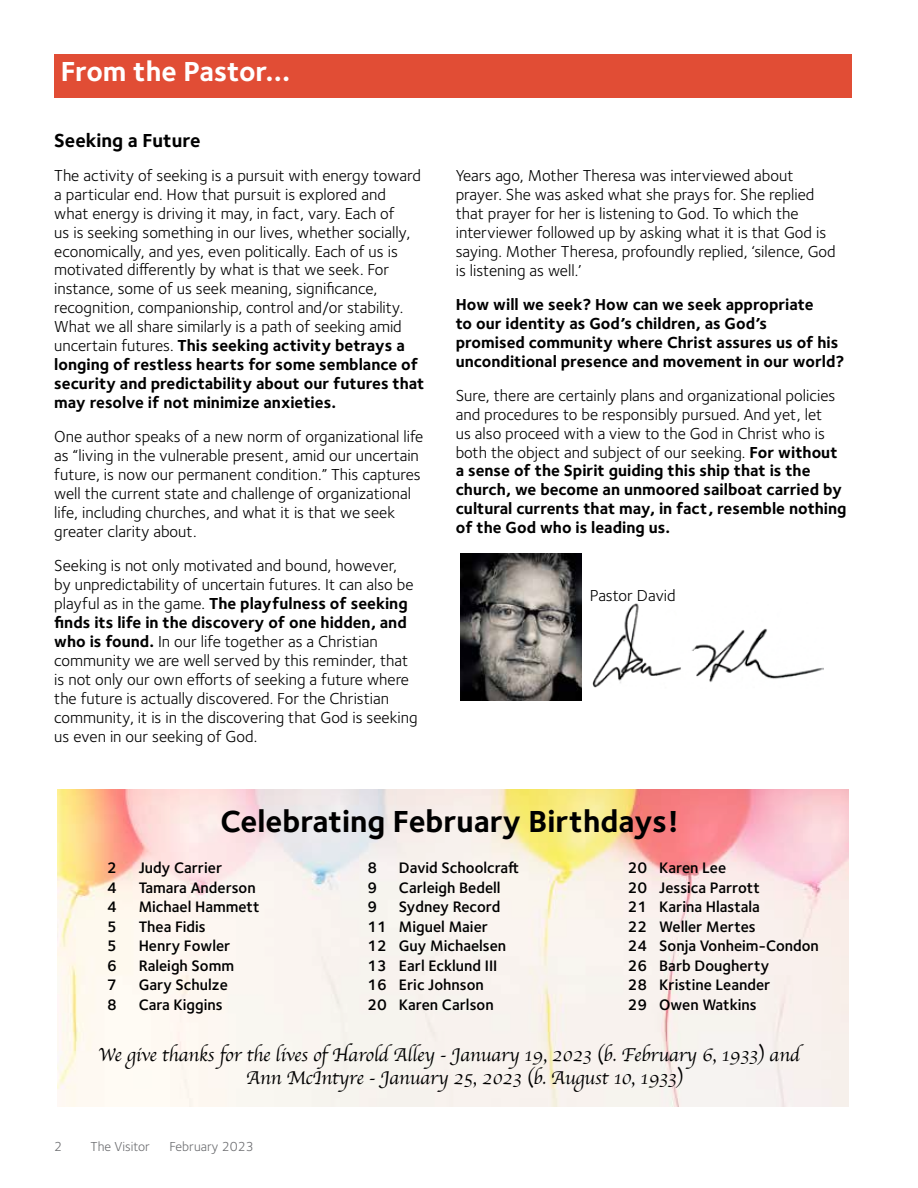
<style>
.page{position:relative;width:918px;height:1188px;background:#fff}
.page>*{position:absolute;margin:0;border:0;box-sizing:border-box;transform-origin:0 0}
.t1{font:700 31.5px "Foundry Sterling";color:#000}
.t2{font:700 28.5px "Foundry Sterling";color:#fff}
.t3{font:19.5px/23.4px "Apple Chancery";letter-spacing:-.01em;color:#000}
.t4{font:700 19.5px "Foundry Sterling";color:#000}
.t5{font:16.5px/18.9px "Foundry Sterling";color:#000}
.t6{font:700 16.5px/18.9px "Foundry Sterling";color:#000}
.t7{font:600 15.75px/19.5px "Foundry Sterling";color:#000}
.t8{font:13.5px "Foundry Sterling";color:#6d6e71}
.s1{font-weight:700}
</style>
<div class="page">
<img style="left:593px;top:603px;width:230px;height:85px">
<div style="left:54px;top:54px;width:797px;height:43px;background:#e14d35"></div>
<img style="left:460px;top:553px;width:122px;height:148px">
<img style="left:57px;top:789px;width:791px;height:318px">
<h2 class="t2" style="left:61px;top:55px;width:231px">From the Pastor...</h2>
<p class="t4" style="left:54px;top:128px;width:148px">Seeking a Future</p>
<p class="t5" style="left:54px;top:166px;width:372px">The activity of seeking is a pursuit with energy toward a particular end. How that pursuit is explored and<br>what energy is driving it may, in fact, vary. Each of<br>us is seeking something in our lives, whether socially, economically, and yes, even politically. Each of us is motivated differently by what is that we seek. For instance, some of us seek meaning, significance, recognition, companionship, control and/or stability.<br>What we all share similarly is a path of seeking amid uncertain futures. <span class="s1">This seeking activity betrays a longing of restless hearts for some semblance of security and predictability about our futures that may resolve if not minimize anxieties.</span></p>
<p class="t5" style="left:54px;top:427px;width:371px">One author speaks of a new norm of organizational life as “living in the vulnerable present, amid our uncertain future, is now our permanent condition.” This captures well the current state and challenge of organizational life, including churches, and what it is that we seek greater clarity about.</p>
<p class="t5" style="left:54px;top:556px;width:365px">Seeking is not only motivated and bound, however, by unpredictability of uncertain futures. It can also be playful as in the game. <span class="s1">The playfulness of seeking finds its life in the discovery of one hidden, and who is found.</span> In our life together as a Christian community we are well served by this reminder, that is not only our own efforts of seeking a future where the future is actually discovered. For the Christian community, it is in the discovering that God is seeking us even in our seeking of God.</p>
<p class="t5" style="left:456px;top:166px;width:382px">Years ago, Mother Theresa was interviewed about prayer. She was asked what she prays for. She replied that prayer for her is listening to God. To which the interviewer followed up by asking what it is that God is saying. Mother Theresa, profoundly replied, ‘silence, God is listening as well.’</p>
<p class="t6" style="left:456px;top:295px;width:390px">How will we seek? How can we seek appropriate<br>to our identity as God’s children, as God’s<br>promised community where Christ assures us of his unconditional presence and movement in our world?</p>
<p class="t5" style="left:456px;top:386px;width:392px">Sure, there are certainly plans and organizational policies and procedures to be responsibly pursued. And yet, let<br>us also proceed with a view to the God in Christ who is both the object and subject of our seeking. <span class="s1">For without a sense of the Spirit guiding this ship that is the church, we become an unmoored sailboat carried by cultural currents that may, in fact, resemble nothing of the God who is leading us.</span></p>
<p class="t5" style="left:590px;top:587px;width:87px">Pastor David</p>
<h1 class="t1" style="left:220px;top:803px;width:461px">Celebrating February Birthdays!</h1>
<p class="t7" style="left:367px;top:859px;width:11px">8</p>
<p class="t7" style="left:399px;top:859px;width:122px">David Schoolcraft</p>
<p class="t7" style="left:367px;top:878px;width:11px">9</p>
<p class="t7" style="left:399px;top:878px;width:103px">Carleigh Bedell</p>
<p class="t7" style="left:367px;top:898px;width:11px">9</p>
<p class="t7" style="left:107px;top:859px;width:11px">2</p>
<p class="t7" style="left:139px;top:859px;width:85px">Judy Carrier</p>
<p class="t7" style="left:107px;top:878px;width:11px">4</p>
<p class="t7" style="left:139px;top:878px;width:119px">Tamara Anderson</p>
<p class="t7" style="left:107px;top:898px;width:11px">4</p>
<p class="t7" style="left:139px;top:898px;width:122px">Michael Hammett</p>
<p class="t7" style="left:107px;top:917px;width:11px">5</p>
<p class="t7" style="left:139px;top:917px;width:69px">Thea Fidis</p>
<p class="t7" style="left:107px;top:937px;width:11px">5</p>
<p class="t7" style="left:139px;top:937px;width:93px">Henry Fowler</p>
<p class="t7" style="left:107px;top:956px;width:11px">6</p>
<p class="t7" style="left:139px;top:956px;width:97px">Raleigh Somm</p>
<p class="t7" style="left:107px;top:976px;width:11px">7</p>
<p class="t7" style="left:139px;top:976px;width:91px">Gary Schulze</p>
<p class="t7" style="left:107px;top:995px;width:11px">8</p>
<p class="t7" style="left:139px;top:995px;width:85px">Cara Kiggins</p>
<p class="t7" style="left:628px;top:859px;width:193px">20 Karen Lee<br>20 Jessica Parrott<br>21 Karina Hlastala<br>22 Weller Mertes<br>24 Sonja Vonheim-Condon<br>26 Barb Dougherty<br>28 Kristine Leander<br>29 Owen Watkins</p>
<p class="t3" style="left:246px;top:1043px;width:555px;text-indent:-148px">We give thanks for the lives of Harold Alley - January 19, 2023 (b. February 6, 1933) and<br>Ann McIntyre - January 25, 2023 (b. August 10, 1933)</p>
<p class="t7" style="left:367px;top:898px;width:140px;text-indent:31px">Sydney Record<br>11 Miguel Maier<br>12 Guy Michaelsen<br>13 Earl Ecklund III<br>16 Eric Johnson<br>20 Karen Carlson</p>
<p class="t8" style="left:54px;top:1139px;width:10px">2</p>
<p class="t8" style="left:91px;top:1139px;width:61px">The Visitor</p>
<p class="t8" style="left:170px;top:1139px;width:86px">February 2023</p>
</div>
